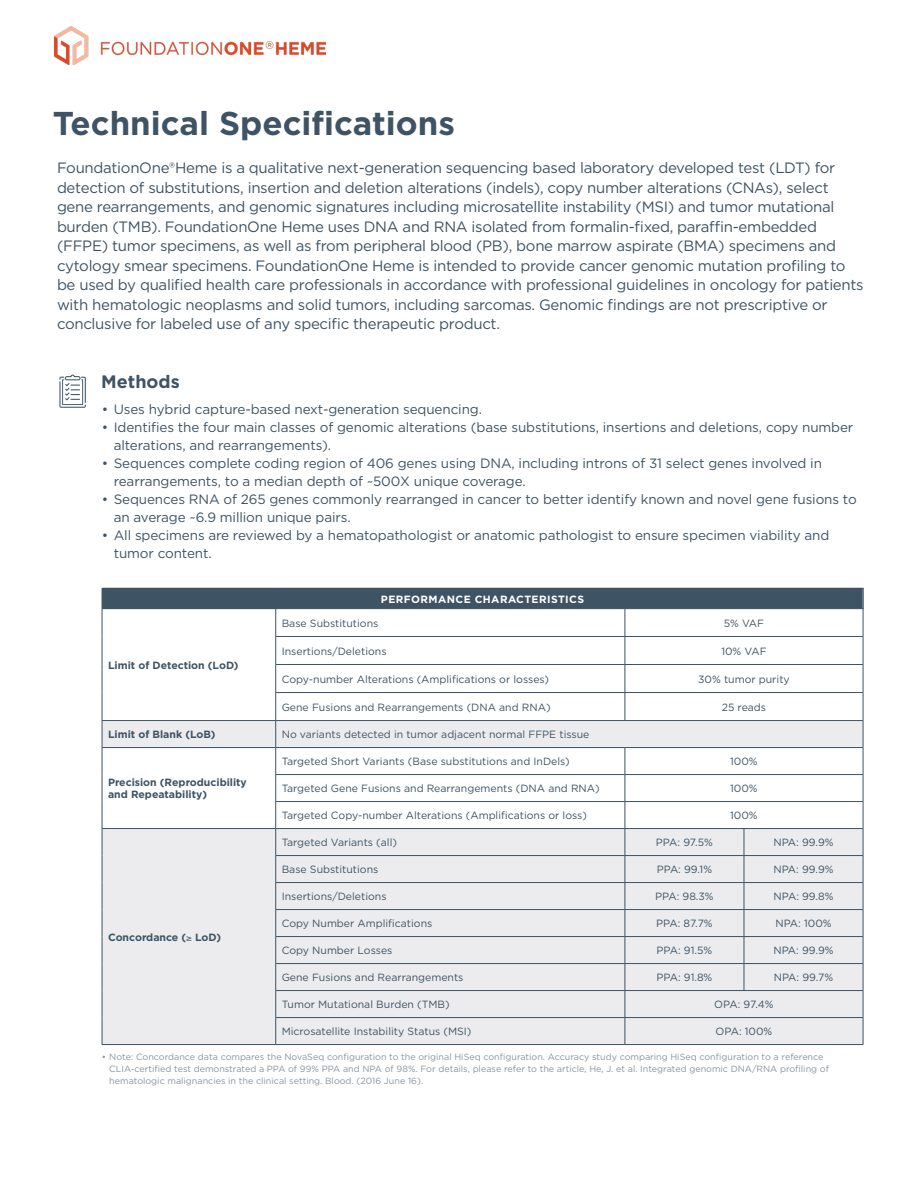
<style>
.page{position:relative;width:918px;height:1188px;background:#fff}
.page>*{position:absolute;margin:0;border:0;box-sizing:border-box;transform-origin:0 0}
.t1{font:700 33px "Gotham";color:#3e5364}
.t2{font:700 18px "Gotham";color:#3e5364}
.t3{font:15px/19.5px "Gotham";letter-spacing:-.02em;color:#3e5364}
.t4{font:13.5px/18px "Gotham";letter-spacing:-.01em;color:#3e5364}
.t5{font:10.5px "Gotham";color:#3e5364}
.t6{font:700 10.5px/12px "Gotham";color:#3e5364}
.t7{font:700 10.5px "Gotham";letter-spacing:.04em;color:#fff}
.t8{font:9px/12px "Gotham";color:#88949f}
</style>
<div class="page">
<svg style="left:59px;top:375px;width:27px;height:33px"></svg>
<div style="left:102px;top:588px;width:761px;height:21px;background:#3e5364"></div>
<svg style="left:103px;top:609px;width:760px;height:111px"></svg>
<svg style="left:103px;top:721px;width:760px;height:323px;fill:#ececee"></svg>
<svg style="left:102px;top:609px;width:1px;height:435px"></svg>
<hr style="left:276px;top:636px;width:349px;height:1px;background:#3e5364">
<hr style="left:625px;top:636px;width:119px;height:1px;background:#3e5364">
<hr style="left:744px;top:636px;width:119px;height:1px;background:#3e5364">
<hr style="left:102px;top:747px;width:174px;height:1px;background:#3e5364">
<hr style="left:276px;top:747px;width:349px;height:1px;background:#3e5364">
<hr style="left:625px;top:747px;width:119px;height:1px;background:#3e5364">
<hr style="left:744px;top:747px;width:119px;height:1px;background:#3e5364">
<hr style="left:276px;top:855px;width:349px;height:1px;background:#3e5364">
<hr style="left:625px;top:855px;width:119px;height:1px;background:#3e5364">
<hr style="left:744px;top:855px;width:119px;height:1px;background:#3e5364">
<hr style="left:276px;top:882px;width:349px;height:1px;background:#3e5364">
<hr style="left:625px;top:882px;width:119px;height:1px;background:#3e5364">
<hr style="left:744px;top:882px;width:119px;height:1px;background:#3e5364">
<hr style="left:276px;top:909px;width:349px;height:1px;background:#3e5364">
<hr style="left:625px;top:909px;width:119px;height:1px;background:#3e5364">
<hr style="left:744px;top:909px;width:119px;height:1px;background:#3e5364">
<hr style="left:276px;top:936px;width:349px;height:1px;background:#3e5364">
<hr style="left:625px;top:936px;width:119px;height:1px;background:#3e5364">
<hr style="left:744px;top:936px;width:119px;height:1px;background:#3e5364">
<hr style="left:276px;top:963px;width:349px;height:1px;background:#3e5364">
<hr style="left:625px;top:963px;width:119px;height:1px;background:#3e5364">
<hr style="left:744px;top:963px;width:119px;height:1px;background:#3e5364">
<hr style="left:276px;top:990px;width:349px;height:1px;background:#3e5364">
<hr style="left:625px;top:990px;width:119px;height:1px;background:#3e5364">
<hr style="left:744px;top:990px;width:119px;height:1px;background:#3e5364">
<hr style="left:276px;top:1017px;width:349px;height:1px;background:#3e5364">
<hr style="left:625px;top:1017px;width:119px;height:1px;background:#3e5364">
<hr style="left:744px;top:1017px;width:119px;height:1px;background:#3e5364">
<hr style="left:102px;top:1044px;width:174px;height:1px;background:#3e5364">
<hr style="left:276px;top:1044px;width:349px;height:1px;background:#3e5364">
<hr style="left:625px;top:1044px;width:119px;height:1px;background:#3e5364">
<hr style="left:744px;top:1044px;width:119px;height:1px;background:#3e5364">
<svg style="left:625px;top:609px;width:1px;height:111px"></svg>
<svg style="left:744px;top:829px;width:1px;height:161px"></svg>
<svg style="left:275px;top:609px;width:1px;height:435px"></svg>
<svg style="left:625px;top:748px;width:1px;height:296px"></svg>
<hr style="left:276px;top:664px;width:349px;height:1px;background:#3e5364">
<hr style="left:625px;top:664px;width:119px;height:1px;background:#3e5364">
<hr style="left:744px;top:664px;width:119px;height:1px;background:#3e5364">
<hr style="left:276px;top:692px;width:349px;height:1px;background:#3e5364">
<hr style="left:625px;top:692px;width:119px;height:1px;background:#3e5364">
<hr style="left:744px;top:692px;width:119px;height:1px;background:#3e5364">
<hr style="left:102px;top:720px;width:174px;height:1px;background:#3e5364">
<hr style="left:276px;top:720px;width:349px;height:1px;background:#3e5364">
<hr style="left:625px;top:720px;width:119px;height:1px;background:#3e5364">
<hr style="left:744px;top:720px;width:119px;height:1px;background:#3e5364">
<hr style="left:276px;top:774px;width:349px;height:1px;background:#3e5364">
<hr style="left:625px;top:774px;width:119px;height:1px;background:#3e5364">
<hr style="left:744px;top:774px;width:119px;height:1px;background:#3e5364">
<hr style="left:276px;top:801px;width:349px;height:1px;background:#3e5364">
<hr style="left:625px;top:801px;width:119px;height:1px;background:#3e5364">
<hr style="left:744px;top:801px;width:119px;height:1px;background:#3e5364">
<hr style="left:102px;top:828px;width:174px;height:1px;background:#3e5364">
<hr style="left:276px;top:828px;width:349px;height:1px;background:#3e5364">
<hr style="left:625px;top:828px;width:119px;height:1px;background:#3e5364">
<hr style="left:744px;top:828px;width:119px;height:1px;background:#3e5364">
<svg style="left:863px;top:588px;width:1px;height:456px"></svg>
<img style="left:54px;top:27px;width:271px;height:38px">
<p class="t1" style="left:53px;top:101px;width:404px">Technical Specifications</p>
<p class="t3" style="left:57px;top:158px;width:808px">FoundationOne®Heme is a qualitative next-generation sequencing based laboratory developed test (LDT) for detection of substitutions, insertion and deletion alterations (indels), copy number alterations (CNAs), select gene rearrangements, and genomic signatures including microsatellite instability (MSI) and tumor mutational burden (TMB). FoundationOne Heme uses DNA and RNA isolated from formalin-fixed, paraffin-embedded (FFPE) tumor specimens, as well as from peripheral blood (PB), bone marrow aspirate (BMA) specimens and cytology smear specimens. FoundationOne Heme is intended to provide cancer genomic mutation profiling to be used by qualified health care professionals in accordance with professional guidelines in oncology for patients with hematologic neoplasms and solid tumors, including sarcomas. Genomic findings are not prescriptive or conclusive for labeled use of any specific therapeutic product.</p>
<p class="t2" style="left:101px;top:370px;width:80px">Methods</p>
<p class="t4" style="left:102px;top:400px;width:382px">• Uses hybrid capture-based next-generation sequencing.</p>
<p class="t4" style="left:114px;top:418px;width:741px;text-indent:-12px">• Identifies the four main classes of genomic alterations (base substitutions, insertions and deletions, copy number alterations, and rearrangements).</p>
<p class="t4" style="left:114px;top:454px;width:710px;text-indent:-12px">• Sequences complete coding region of 406 genes using DNA, including introns of 31 select genes involved in rearrangements, to a median depth of ~500X unique coverage.</p>
<p class="t4" style="left:114px;top:490px;width:745px;text-indent:-12px">• Sequences RNA of 265 genes commonly rearranged in cancer to better identify known and novel gene fusions to an average ~6.9 million unique pairs.</p>
<p class="t4" style="left:114px;top:526px;width:717px;text-indent:-12px">• All specimens are reviewed by a hematopathologist or anatomic pathologist to ensure specimen viability and tumor content.</p>
<p class="t6" style="left:108px;top:659px;width:132px">Limit of Detection (LoD)</p>
<p class="t7" style="left:381px;top:592px;width:205px">PERFORMANCE CHARACTERISTICS</p>
<p class="t5" style="left:282px;top:616px;width:98px">Base Substitutions</p>
<p class="t5" style="left:724px;top:616px;width:42px">5% VAF</p>
<p class="t5" style="left:282px;top:644px;width:106px">Insertions/Deletions</p>
<p class="t5" style="left:721px;top:644px;width:47px">10% VAF</p>
<p class="t5" style="left:282px;top:672px;width:269px">Copy-number Alterations (Amplifications or losses)</p>
<p class="t5" style="left:698px;top:672px;width:93px">30% tumor purity</p>
<p class="t5" style="left:282px;top:700px;width:270px">Gene Fusions and Rearrangements (DNA and RNA)</p>
<p class="t5" style="left:722px;top:700px;width:46px">25 reads</p>
<p class="t6" style="left:108px;top:728px;width:109px">Limit of Blank (LoB)</p>
<p class="t5" style="left:282px;top:728px;width:309px">No variants detected in tumor adjacent normal FFPE tissue</p>
<p class="t6" style="left:108px;top:776px;width:140px">Precision (Reproducibility and Repeatability)</p>
<p class="t5" style="left:282px;top:755px;width:290px">Targeted Short Variants (Base substitutions and InDels)</p>
<p class="t5" style="left:730px;top:755px;width:29px">100%</p>
<p class="t5" style="left:282px;top:782px;width:320px">Targeted Gene Fusions and Rearrangements (DNA and RNA)</p>
<p class="t5" style="left:730px;top:782px;width:29px">100%</p>
<p class="t5" style="left:282px;top:809px;width:307px">Targeted Copy-number Alterations (Amplifications or loss)</p>
<p class="t5" style="left:730px;top:809px;width:29px">100%</p>
<p class="t6" style="left:108px;top:931px;width:115px">Concordance (≥ LoD)</p>
<p class="t5" style="left:282px;top:836px;width:117px">Targeted Variants (all)</p>
<p class="t5" style="left:656px;top:836px;width:58px">PPA: 97.5%</p>
<p class="t5" style="left:773px;top:836px;width:62px">NPA: 99.9%</p>
<p class="t5" style="left:282px;top:863px;width:98px">Base Substitutions</p>
<p class="t5" style="left:657px;top:863px;width:57px">PPA: 99.1%</p>
<p class="t5" style="left:773px;top:863px;width:62px">NPA: 99.9%</p>
<p class="t5" style="left:282px;top:890px;width:106px">Insertions/Deletions</p>
<p class="t5" style="left:655px;top:890px;width:60px">PPA: 98.3%</p>
<p class="t5" style="left:773px;top:890px;width:62px">NPA: 99.8%</p>
<p class="t5" style="left:282px;top:917px;width:152px">Copy Number Amplifications</p>
<p class="t5" style="left:656px;top:917px;width:58px">PPA: 87.7%</p>
<p class="t5" style="left:775px;top:917px;width:58px">NPA: 100%</p>
<p class="t5" style="left:282px;top:944px;width:112px">Copy Number Losses</p>
<p class="t5" style="left:657px;top:944px;width:57px">PPA: 91.5%</p>
<p class="t5" style="left:773px;top:944px;width:62px">NPA: 99.9%</p>
<p class="t5" style="left:282px;top:971px;width:183px">Gene Fusions and Rearrangements</p>
<p class="t5" style="left:656px;top:971px;width:57px">PPA: 91.8%</p>
<p class="t5" style="left:774px;top:971px;width:61px">NPA: 99.7%</p>
<p class="t5" style="left:282px;top:998px;width:169px">Tumor Mutational Burden (TMB)</p>
<p class="t5" style="left:714px;top:998px;width:61px">OPA: 97.4%</p>
<p class="t5" style="left:282px;top:1025px;width:191px">Microsatellite Instability Status (MSI)</p>
<p class="t5" style="left:716px;top:1025px;width:58px">OPA: 100%</p>
<p class="t8" style="left:109px;top:1051px;width:721px;text-indent:-8px">• Note: Concordance data compares the NovaSeq configuration to the original HiSeq configuration. Accuracy study comparing HiSeq configuration to a reference<br>CLIA-certified test demonstrated a PPA of 99% PPA and NPA of 98%. For details, please refer to the article, He, J. et al. Integrated genomic DNA/RNA profiling of hematologic malignancies in the clinical setting. Blood. (2016 June 16).</p>
</div>
